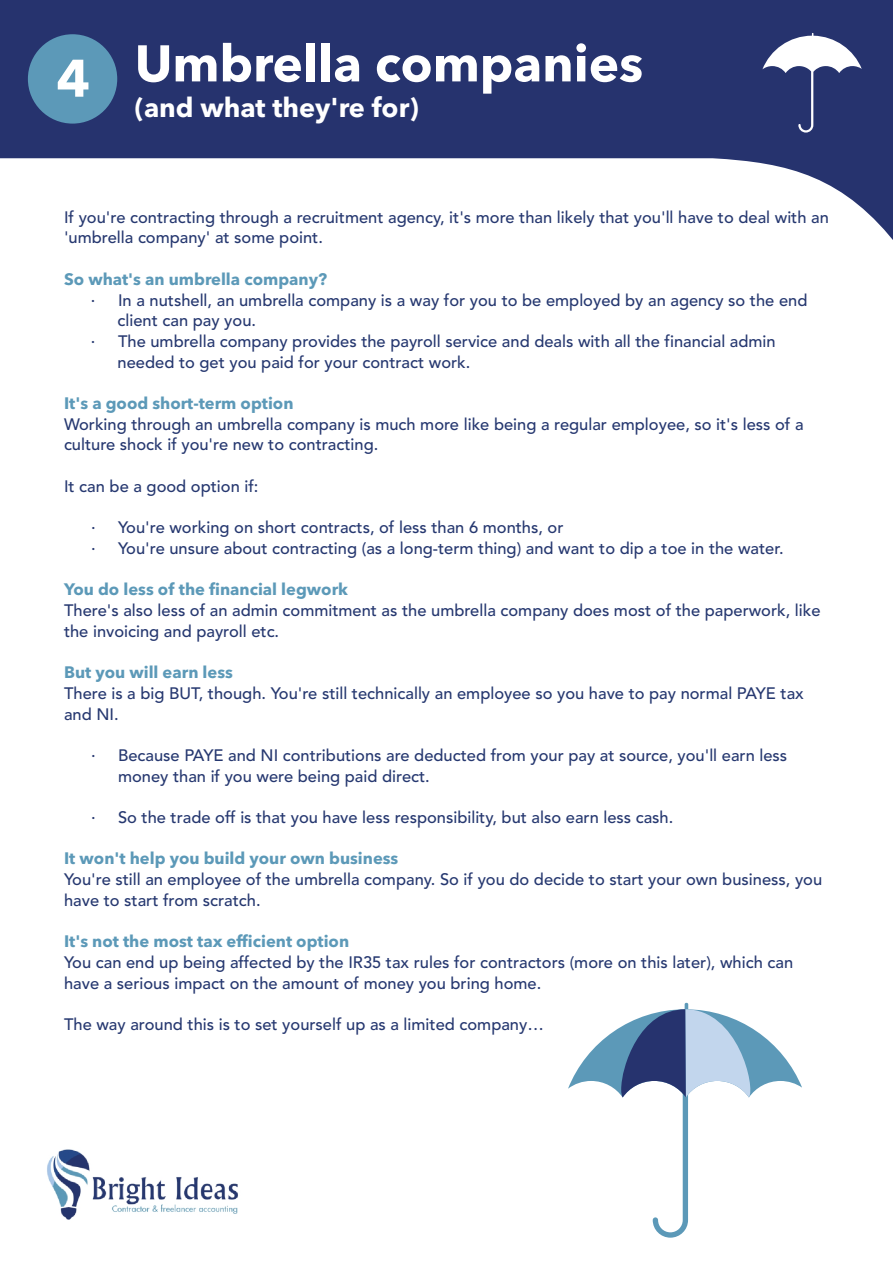
<style>
.page{position:relative;width:893px;height:1263px;background:#fff}
.page>*{position:absolute;margin:0;border:0;box-sizing:border-box;transform-origin:0 0}
.t1{font:700 52.35px "Avenir Next LT Pro";color:#fff}
.t2{font:700 51px "Avenir Next LT Pro";color:#fff}
.t3{font:700 27px "Avenir Next LT Pro";color:#fff}
.t4{font:900 16.5px/20.7px "Avenir LT Std";color:#263870}
.t5{font:700 16.5px "Avenir Next LT Pro";color:#5c99b8}
</style>
<div class="page">
<svg style="left:0;top:0;width:893px;height:240px;fill:#26336e"></svg>
<img style="left:47px;top:1149px;width:191px;height:71px">
<svg style="left:568px;top:1003px;width:234px;height:235px"></svg>
<svg style="left:762px;top:33px;width:100px;height:100px"></svg>
<div style="left:28px;top:34px;width:89px;height:90px;background:#5c99b8;border-radius:50%"></div>
<h1 class="t1" style="left:56px;top:57px;width:35px">4</h1>
<h2 class="t2" style="left:135px;top:43px;width:510px">Umbrella companies</h2>
<h3 class="t3" style="left:135px;top:96px;width:285px">(and what they're for)</h3>
<p class="t4" style="left:64px;top:209px;width:766px;line-height:20px">If you're contracting through a recruitment agency, it's more than likely that you'll have to deal with an 'umbrella company' at some point.</p>
<p class="t5" style="left:64px;top:272px;width:265px">So what's an umbrella company?</p>
<p class="t4" style="left:91px;top:291px;width:718px">· In a nutshell, an umbrella company is a way for you to be employed by an agency so the end</p>
<p class="t4" style="left:118px;top:312px;width:140px">client can pay you.</p>
<p class="t4" style="left:91px;top:332px;width:686px">· The umbrella company provides the payroll service and deals with all the financial admin</p>
<p class="t4" style="left:118px;top:353px;width:354px">needed to get you paid for your contract work.</p>
<p class="t5" style="left:64px;top:396px;width:231px">It's a good short-term option</p>
<p class="t4" style="left:64px;top:415px;width:741px">Working through an umbrella company is much more like being a regular employee, so it's less of a culture shock if you're new to contracting.</p>
<p class="t4" style="left:64px;top:477px;width:196px">It can be a good option if:</p>
<p class="t4" style="left:91px;top:519px;width:694px">· You're working on short contracts, of less than 6 months, or<br>· You're unsure about contracting (as a long-term thing) and want to dip a toe in the water.</p>
<p class="t5" style="left:64px;top:583px;width:286px">You do less of the financial legwork</p>
<p class="t4" style="left:64px;top:601px;width:758px">There's also less of an admin commitment as the umbrella company does most of the paperwork, like the invoicing and payroll etc.</p>
<p class="t5" style="left:64px;top:666px;width:170px">But you will earn less</p>
<p class="t4" style="left:64px;top:684px;width:741px">There is a big BUT, though. You're still technically an employee so you have to pay normal PAYE tax and NI.</p>
<p class="t4" style="left:118px;top:746px;width:671px;text-indent:-27px">· Because PAYE and NI contributions are deducted from your pay at source, you'll earn less money than if you were being paid direct.</p>
<p class="t4" style="left:91px;top:808px;width:584px">· So the trade off is that you have less responsibility, but also earn less cash.</p>
<p class="t5" style="left:64px;top:852px;width:336px">It won't help you build your own business</p>
<p class="t4" style="left:64px;top:870px;width:760px">You're still an employee of the umbrella company. So if you do decide to start your own business, you have to start from scratch.</p>
<p class="t5" style="left:64px;top:935px;width:287px">It's not the most tax efficient option</p>
<p class="t4" style="left:64px;top:953px;width:731px">You can end up being affected by the IR35 tax rules for contractors (more on this later), which can have a serious impact on the amount of money you bring home.</p>
<p class="t4" style="left:64px;top:1015px;width:481px">The way around this is to set yourself up as a limited company…</p>
</div>
